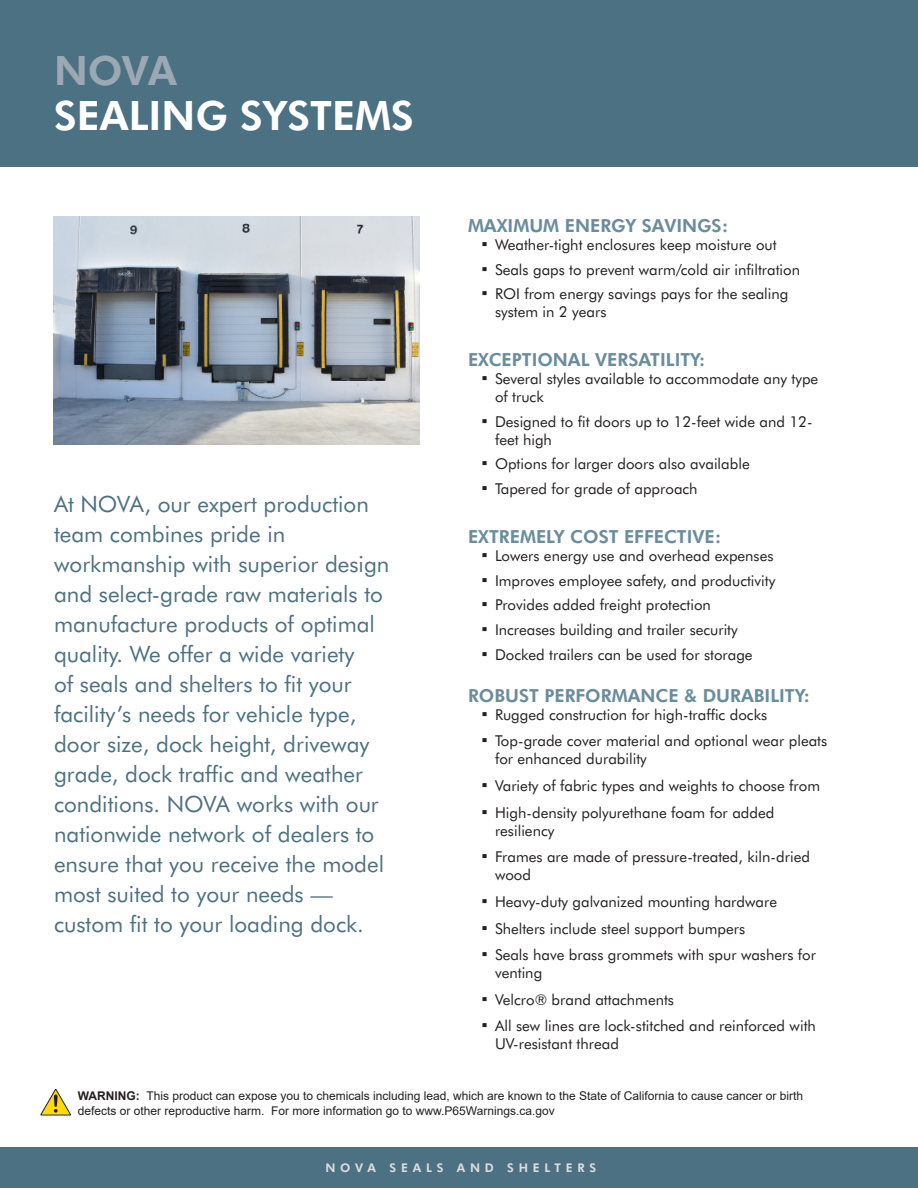
<style>
.page{position:relative;width:918px;height:1188px;background:#fff}
.page>*{position:absolute;margin:0;border:0;box-sizing:border-box;transform-origin:0 0}
.t1{font:700 40.5px "Futura BT";color:#fff}
.t2{font:700 40.5px "Futura BT";color:#9ca9b5}
.t3{font:22.5px/30px "Futura BT";color:#4c7182}
.t4{font:700 18px "Futura BT";color:#698d9c}
.t5{font:15px/18px "Futura BT";color:#231f20}
.t6{font:12px/14.4px "Arial";color:#231f20}
.t7{font:700 12px "Futura BT";letter-spacing:.4em;color:#dcdddf}
.s1{font-family:"Franklin Gothic";font-size:18px}
.s2{font-weight:700}
</style>
<div class="page">
<hr style="left:917px;top:0;width:1px;height:1164px;background:#dcdddf">
<div style="left:0;top:1147px;width:918px;height:41px;background:#4c7182"></div>
<img style="left:54px;top:216px;width:365px;height:229px">
<div style="left:0;top:0;width:918px;height:167px;background:#4c7182"></div>
<svg style="left:40px;top:1088px;width:31px;height:28px"></svg>
<p class="t2" style="left:54px;top:42px;width:125px">NOVA</p>
<p class="t1" style="left:54px;top:87px;width:361px">SEALING SYSTEMS</p>
<p class="t3" style="left:54px;top:488px;width:337px">At NOVA, our expert production team combines pride in workmanship with superior design and select-grade raw materials to manufacture products of optimal quality. We offer a wide variety<br>of seals and shelters to fit your facility’s needs for vehicle type, door size, dock height, driveway grade, dock traffic and weather conditions. NOVA works with our nationwide network of dealers to ensure that you receive the model most suited to your needs — custom fit to your loading dock.</p>
<p class="t4" style="left:468px;top:213px;width:262px">MAXIMUM ENERGY SAVINGS:</p>
<p class="t5" style="left:482px;top:235px;width:297px"><span class="s1">▪</span> Weather-tight enclosures keep moisture out</p>
<p class="t5" style="left:482px;top:260px;width:320px"><span class="s1">▪</span> Seals gaps to prevent warm/cold air infiltration</p>
<p class="t5" style="left:495px;top:285px;width:295px;text-indent:-14px"><span class="s1">▪</span> ROI from energy savings pays for the sealing system in 2 years</p>
<p class="t4" style="left:468px;top:347px;width:239px">EXCEPTIONAL VERSATILITY:</p>
<p class="t5" style="left:495px;top:369px;width:325px;text-indent:-14px"><span class="s1">▪</span> Several styles available to accommodate any type of truck</p>
<p class="t5" style="left:495px;top:412px;width:319px;text-indent:-14px"><span class="s1">▪</span> Designed to fit doors up to 12-feet wide and 12- feet high</p>
<p class="t5" style="left:482px;top:455px;width:270px"><span class="s1">▪</span> Options for larger doors also available</p>
<p class="t5" style="left:482px;top:479px;width:218px"><span class="s1">▪</span> Tapered for grade of approach</p>
<p class="t4" style="left:468px;top:524px;width:255px">EXTREMELY COST EFFECTIVE:</p>
<p class="t5" style="left:482px;top:546px;width:294px"><span class="s1">▪</span> Lowers energy use and overhead expenses</p>
<p class="t5" style="left:482px;top:571px;width:295px"><span class="s1">▪</span> Improves employee safety, and productivity</p>
<p class="t5" style="left:482px;top:595px;width:231px"><span class="s1">▪</span> Provides added freight protection</p>
<p class="t5" style="left:482px;top:620px;width:258px"><span class="s1">▪</span> Increases building and trailer security</p>
<p class="t5" style="left:482px;top:645px;width:273px"><span class="s1">▪</span> Docked trailers can be used for storage</p>
<p class="t4" style="left:468px;top:683px;width:343px">ROBUST PERFORMANCE &amp; DURABILITY:</p>
<p class="t5" style="left:482px;top:705px;width:287px"><span class="s1">▪</span> Rugged construction for high-traffic docks</p>
<p class="t5" style="left:495px;top:731px;width:334px;text-indent:-14px"><span class="s1">▪</span> Top-grade cover material and optional wear pleats for enhanced durability</p>
<p class="t5" style="left:482px;top:776px;width:340px"><span class="s1">▪</span> Variety of fabric types and weights to choose from</p>
<p class="t5" style="left:495px;top:803px;width:281px;text-indent:-14px"><span class="s1">▪</span> High-density polyurethane foam for added resiliency</p>
<p class="t5" style="left:495px;top:847px;width:316px;text-indent:-14px"><span class="s1">▪</span> Frames are made of pressure-treated, kiln-dried wood</p>
<p class="t5" style="left:482px;top:892px;width:297px"><span class="s1">▪</span> Heavy-duty galvanized mounting hardware</p>
<p class="t5" style="left:482px;top:919px;width:265px"><span class="s1">▪</span> Shelters include steel support bumpers</p>
<p class="t5" style="left:495px;top:945px;width:323px;text-indent:-14px"><span class="s1">▪</span> Seals have brass grommets with spur washers for venting</p>
<p class="t5" style="left:482px;top:990px;width:194px"><span class="s1">▪</span> Velcro® brand attachments</p>
<p class="t5" style="left:495px;top:1017px;width:322px;text-indent:-14px"><span class="s1">▪</span> All sew lines are lock-stitched and reinforced with<br>UV-resistant thread</p>
<p class="t6" style="left:78px;top:1089px;width:727px"><span class="s2">WARNING:</span> This product can expose you to chemicals including lead, which are known to the State of California to cause cancer or birth defects or other reproductive harm. For more information go to www.P65Warnings.ca.gov</p>
<p class="t7" style="left:325px;top:1159px;width:272px">NOVA SEALS AND SHELTERS</p>
</div>
